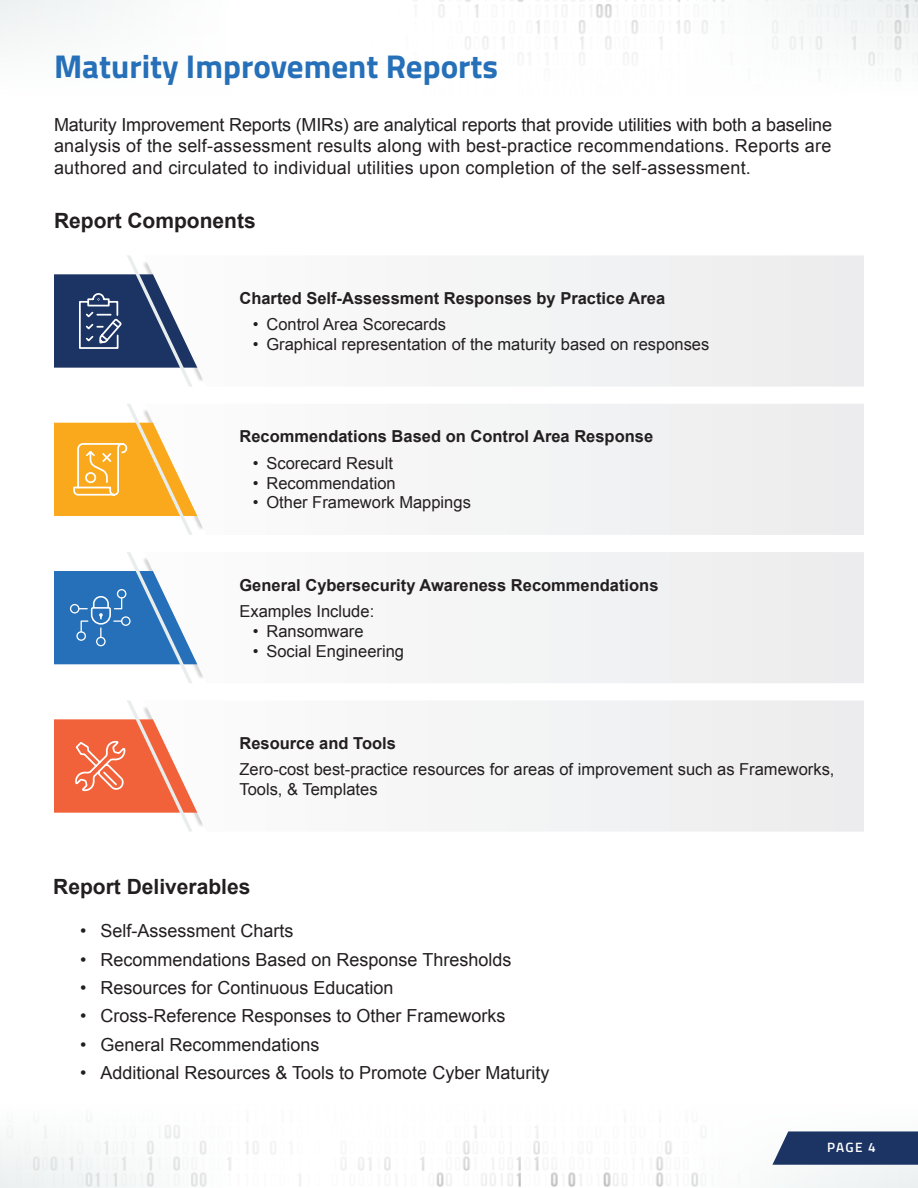
<style>
.page{position:relative;width:918px;height:1188px;background:#fff}
.page>*{position:absolute;margin:0;border:0;box-sizing:border-box;transform-origin:0 0}
.t1{font:700 33px "Cairo";color:#2570b8}
.Body_Title{font:700 21px "Arial";color:#231f20}
.t2{font:18px/21.6px "Arial";color:#231f20;text-align:justify}
.bullets{font:16.5px/19.8px "Arial";color:#231f20}
.t3{font:700 16.5px "Arial";color:#231f20}
.t4{font:600 13.5px "Cairo";color:#fff}
</style>
<div class="page">
<img style="left:439px;top:0;width:479px;height:81px">
<img style="left:0;top:1125px;width:698px;height:63px">
<div style="left:469px;top:255px;width:395px;height:132px;background:#f0f1f2"></div>
<div style="left:469px;top:404px;width:395px;height:131px;background:#f0f1f2"></div>
<div style="left:469px;top:552px;width:395px;height:131px;background:#f0f1f2"></div>
<div style="left:469px;top:700px;width:395px;height:132px;background:#f0f1f2"></div>
<svg style="left:54px;top:552px;width:149px;height:131px"></svg>
<svg style="left:54px;top:255px;width:149px;height:132px"></svg>
<svg style="left:54px;top:700px;width:149px;height:132px"></svg>
<svg style="left:54px;top:404px;width:149px;height:131px"></svg>
<svg style="left:772px;top:1131px;width:146px;height:34px;background:#2c436e"></svg>
<p class="t1" style="left:54px;top:39px;width:446px">Maturity Improvement Reports</p>
<p class="t2" style="left:54px;top:114px;width:780px">Maturity Improvement Reports (MIRs) are analytical reports that provide utilities with both a baseline analysis of the self-assessment results along with best-practice recommendations. Reports are authored and circulated to individual utilities upon completion of the self-assessment.</p>
<p class="Body_Title" style="left:54px;top:206px;width:203px">Report Components</p>
<p class="t3" style="left:239px;top:287px;width:427px">Charted Self-Assessment Responses by Practice Area</p>
<p class="bullets" style="left:253px;top:315px;width:195px">• Control Area Scorecards</p>
<p class="bullets" style="left:253px;top:335px;width:458px">• Graphical representation of the maturity based on responses</p>
<p class="t3" style="left:239px;top:426px;width:415px">Recommendations Based on Control Area Response</p>
<p class="bullets" style="left:253px;top:453px;width:142px">• Scorecard Result</p>
<p class="bullets" style="left:253px;top:473px;width:144px">• Recommendation</p>
<p class="bullets" style="left:253px;top:493px;width:219px">• Other Framework Mappings</p>
<p class="t3" style="left:239px;top:574px;width:421px">General Cybersecurity Awareness Recommendations</p>
<p class="bullets" style="left:239px;top:602px;width:136px">Examples Include:</p>
<p class="bullets" style="left:253px;top:621px;width:112px">• Ransomware</p>
<p class="bullets" style="left:253px;top:641px;width:153px">• Social Engineering</p>
<p class="t3" style="left:239px;top:732px;width:158px">Resource and Tools</p>
<p class="bullets" style="left:239px;top:760px;width:597px">Zero-cost best-practice resources for areas of improvement such as Frameworks,<br>Tools, &amp; Templates</p>
<p class="Body_Title" style="left:53px;top:873px;width:199px">Report Deliverables</p>
<p class="t2" style="left:80px;top:920px;width:215px">• Self-Assessment Charts</p>
<p class="t2" style="left:80px;top:949px;width:433px">• Recommendations Based on Response Thresholds</p>
<p class="t2" style="left:80px;top:977px;width:315px">• Resources for Continuous Education</p>
<p class="t2" style="left:80px;top:1006px;width:427px">• Cross-Reference Responses to Other Frameworks</p>
<p class="t2" style="left:80px;top:1034px;width:241px">• General Recommendations</p>
<p class="t2" style="left:80px;top:1062px;width:471px">• Additional Resources &amp; Tools to Promote Cyber Maturity</p>
<p class="t4" style="left:827px;top:1137px;width:50px">PAGE 4</p>
</div>
